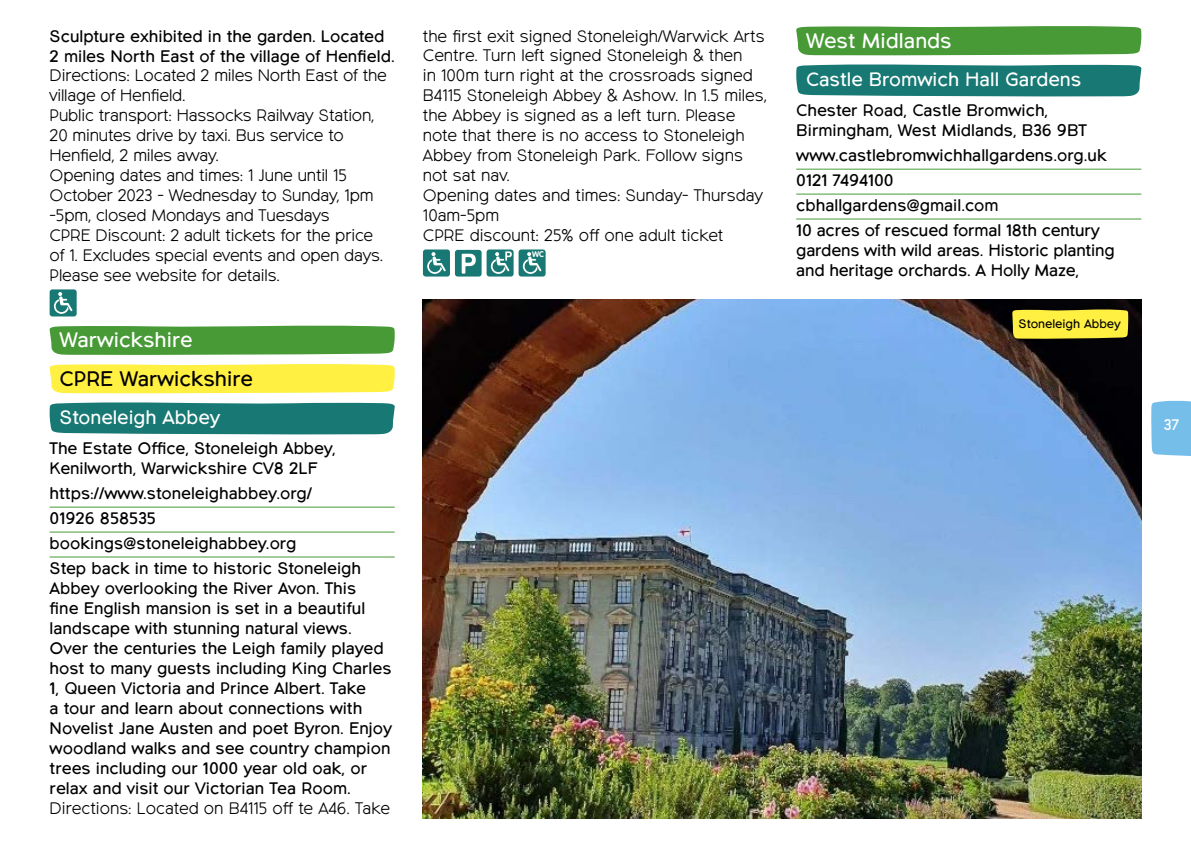
<style>
.page{position:relative;width:1191px;height:844px;background:#fff}
.page>*{position:absolute;margin:0;border:0;box-sizing:border-box;transform-origin:0 0}
.t1{font:21px "Northwoods";color:#fff}
.t2{font:21px "Northwoods";color:#000}
.t3{font:19.25px "Northwoods";color:#fff}
.t4{font:16.62px/19.9px "Northwoods";color:#000}
.t5{font:300 16.62px/19.9px "Northwoods";letter-spacing:-.01em;color:#000}
.t6{font:15.22px "Northwoods";color:#fff}
.t7{font:12.25px "Northwoods";color:#000}
.t8{font:700 8.22px "VAG Rounded Std";color:#fff;scale:.96 1}
</style>
<div class="page">
<svg style="left:1151px;top:400px;width:40px;height:56px;background:#7dc1eb"></svg>
<hr style="left:796px;top:169px;width:345px;height:1px;background:#479a36">
<hr style="left:796px;top:193px;width:345px;height:1px;background:#479a36">
<hr style="left:796px;top:218px;width:345px;height:1px;background:#479a36">
<div style="left:796px;top:26px;width:345px;height:29px;background:#479a36"></div>
<svg style="left:796px;top:64px;width:345px;height:33px;background:#28817c"></svg>
<div style="left:423px;top:249px;width:27px;height:27px;background:#187873;border-radius:3px"></div>
<svg style="left:427px;top:252px;width:19px;height:22px"></svg>
<div style="left:455px;top:250px;width:26px;height:26px;background:#187873;border-radius:3px"></div>
<svg style="left:462px;top:253px;width:14px;height:20px"></svg>
<div style="left:486px;top:249px;width:27px;height:27px;background:#187873;border-radius:3px"></div>
<svg style="left:491px;top:251px;width:21px;height:23px"></svg>
<div style="left:518px;top:249px;width:27px;height:27px;background:#187873;border-radius:3px"></div>
<svg style="left:523px;top:252px;width:18px;height:22px"></svg>
<hr style="left:50px;top:506px;width:345px;height:1px;background:#479a36">
<hr style="left:50px;top:531px;width:345px;height:1px;background:#479a36">
<hr style="left:50px;top:556px;width:345px;height:1px;background:#479a36">
<div style="left:50px;top:289px;width:27px;height:27px;background:#187873;border-radius:3px"></div>
<svg style="left:54px;top:292px;width:18px;height:22px"></svg>
<svg style="left:50px;top:325px;width:345px;height:30px;background:#52a042"></svg>
<div style="left:50px;top:364px;width:345px;height:29px;background:#fff042"></div>
<svg style="left:49px;top:402px;width:346px;height:32px;background:#237e79"></svg>
<img style="left:423px;top:299px;width:718px;height:519px">
<svg style="left:1012px;top:308px;width:116px;height:31px;background:#e7d93c"></svg>
<p class="t4" style="left:50px;top:26px;width:346px">Sculpture exhibited in the garden. Located<br>2 miles North East of the village of Henfield.</p>
<p class="t5" style="left:50px;top:66px;width:339px">Directions: Located 2 miles North East of the village of Henfield.<br>Public transport: Hassocks Railway Station, 20 minutes drive by taxi. Bus service to Henfield, 2 miles away.<br>Opening dates and times: 1 June until 15<br>October 2023 - Wednesday to Sunday, 1pm -5pm, closed Mondays and Tuesdays<br>CPRE Discount: 2 adult tickets for the price of 1. Excludes special events and open days.<br>Please see website for details.</p>
<p class="t1" style="left:60px;top:328px;width:135px">Warwickshire</p>
<p class="t2" style="left:60px;top:366px;width:195px">CPRE Warwickshire</p>
<p class="t3" style="left:60px;top:406px;width:162px">Stoneleigh Abbey</p>
<p class="t4" style="left:50px;top:439px;width:287px">The Estate Office, Stoneleigh Abbey,<br>Kenilworth, Warwickshire CV8 2LF</p>
<p class="t4" style="left:50px;top:481px;width:313px;line-height:24.8px">https://www.stoneleighabbey.org/<br>01926 858535 bookings@stoneleighabbey.org<br>Step back in time to historic Stoneleigh</p>
<p class="t4" style="left:50px;top:578px;width:344px">Abbey overlooking the River Avon. This<br>fine English mansion is set in a beautiful landscape with stunning natural views.<br>Over the centuries the Leigh family played host to many guests including King Charles 1, Queen Victoria and Prince Albert. Take<br>a tour and learn about connections with Novelist Jane Austen and poet Byron. Enjoy woodland walks and see country champion trees including our 1000 year old oak, or relax and visit our Victorian Tea Room.</p>
<p class="t5" style="left:50px;top:798px;width:342px">Directions: Located on B4115 off te A46. Take</p>
<p class="t5" style="left:423px;top:26px;width:345px">the first exit signed Stoneleigh/Warwick Arts Centre. Turn left signed Stoneleigh &amp; then<br>in 100m turn right at the crossroads signed B4115 Stoneleigh Abbey &amp; Ashow. In 1.5 miles, the Abbey is signed as a left turn. Please note that there is no access to Stoneleigh Abbey from Stoneleigh Park. Follow signs not sat nav.<br>Opening dates and times: Sunday- Thursday 10am-5pm<br>CPRE discount: 25% off one adult ticket</p>
<p class="t8" style="left:532px;top:249px;width:14px">WC</p>
<p class="t1" style="left:806px;top:28px;width:147px">West Midlands</p>
<p class="t3" style="left:806px;top:68px;width:277px">Castle Bromwich Hall Gardens</p>
<p class="t4" style="left:796px;top:101px;width:292px">Chester Road, Castle Bromwich,<br>Birmingham, West Midlands, B36 9BT</p>
<p class="t4" style="left:796px;top:144px;width:312px;line-height:24.8px">www.castlebromwichhallgardens.org.uk<br>0121 7494100<br>cbhallgardens@gmail.com<br>10 acres of rescued formal 18th century</p>
<p class="t4" style="left:796px;top:241px;width:320px">gardens with wild areas. Historic planting and heritage orchards. A Holly Maze,</p>
<p class="t7" style="left:1018px;top:316px;width:104px">Stoneleigh Abbey</p>
<p class="t6" style="left:1163px;top:416px;width:17px">37</p>
</div>
